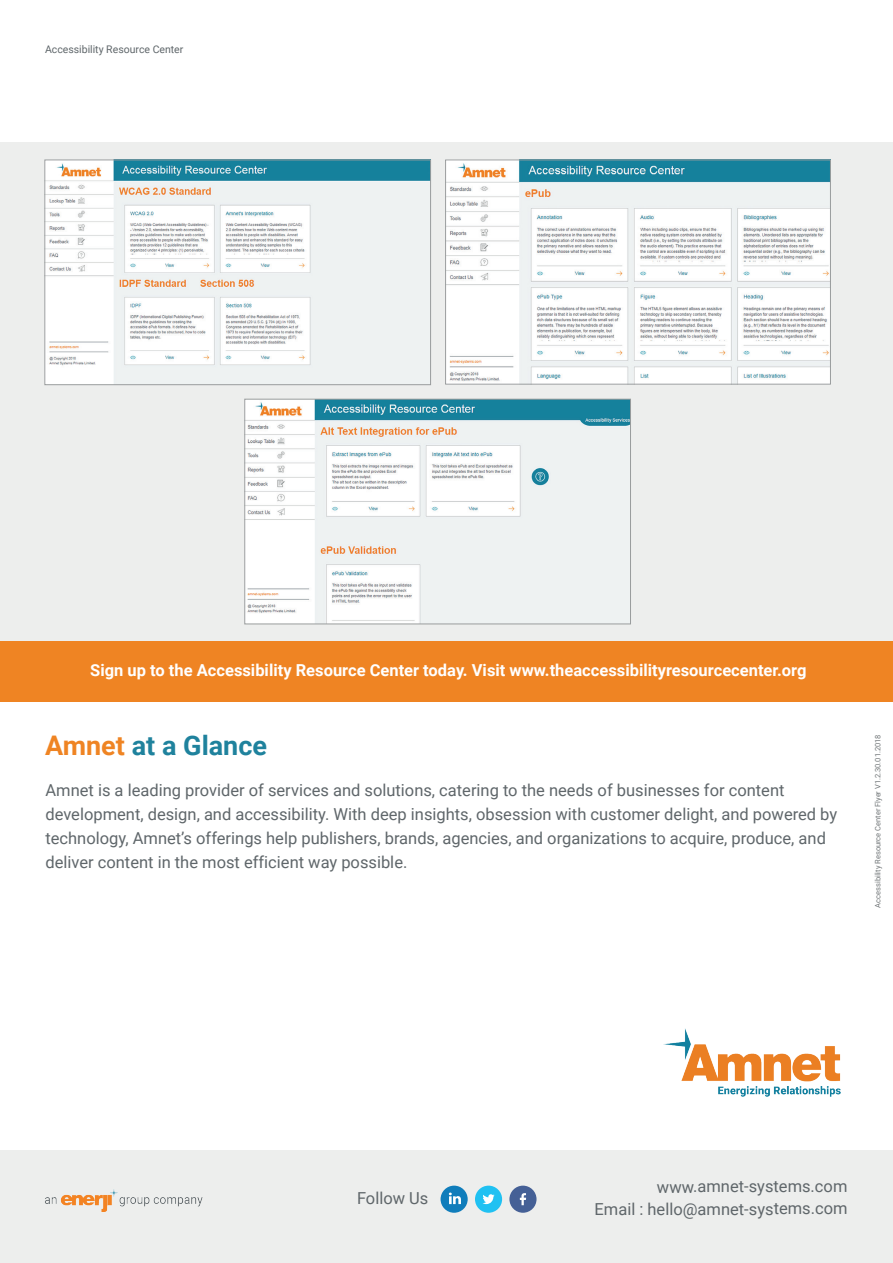
<style>
.page{position:relative;width:893px;height:1263px;background:#fff}
.page>*{position:absolute;margin:0;border:0;box-sizing:border-box;transform-origin:0 0}
.t1{font:700 27px "Roboto";color:#1f829d}
.t2{font:16.5px/24px "Roboto";color:#5f666a}
.t3{font:700 16.5px "Roboto";color:#fff}
.t4{font:10.5px "Roboto";color:#5f666a}
.t5{font:7.5px "Roboto";color:#707577}
.s1{color:#ef8423}
</style>
<div class="page">
<div style="left:0;top:641px;width:893px;height:60px;background:#ef8423"></div>
<div style="left:0;top:1150px;width:893px;height:113px;background:#edeeed"></div>
<div style="left:0;top:143px;width:893px;height:498px;background:#edeeed"></div>
<img style="left:47px;top:162px;width:382px;height:221px">
<div style="left:45px;top:160px;width:386px;height:225px;border:1px solid #999c9d"></div>
<img style="left:447px;top:162px;width:382px;height:220px">
<div style="left:445px;top:160px;width:386px;height:224px;border:1px solid #999c9d"></div>
<img style="left:247px;top:401px;width:382px;height:221px">
<div style="left:245px;top:399px;width:386px;height:225px;border:1px solid #999c9d"></div>
<img style="left:663px;top:1029px;width:177px;height:67px">
<img style="left:45px;top:1190px;width:157px;height:22px">
<div style="left:441px;top:1185px;width:27px;height:28px;background:#107dbb;border-radius:50%"></div>
<svg style="left:449px;top:1192px;width:12px;height:12px"></svg>
<div style="left:475px;top:1185px;width:27px;height:28px;background:#20c1f2;border-radius:50%"></div>
<svg style="left:482px;top:1194px;width:13px;height:10px"></svg>
<div style="left:509px;top:1185px;width:28px;height:28px;background:#456096;border-radius:50%"></div>
<svg style="left:520px;top:1193px;width:6px;height:12px"></svg>
<p class="t4" style="left:45px;top:41px;width:140px">Accessibility Resource Center</p>
<p class="t3" style="left:90px;top:659px;width:718px">Sign up to the Accessibility Resource Center today. Visit www.theaccessibilityresourcecenter.org</p>
<h2 class="t1" style="left:45px;top:726px;width:223px"><span class="s1">Amnet</span> at a Glance</h2>
<p class="t2" style="left:45px;top:777px;width:793px">Amnet is a leading provider of services and solutions, catering to the needs of businesses for content development, design, and accessibility. With deep insights, obsession with customer delight, and powered by technology, Amnet’s offerings help publishers, brands, agencies, and organizations to acquire, produce, and deliver content in the most efficient way possible.</p>
<p class="t5" style="left:872px;top:908px;width:175px;rotate:-90deg">Accessibility Resource Center Flyer V1.2.30.01.2018</p>
<p class="t2" style="left:357px;top:1186px;width:73px">Follow Us</p>
<p class="t2" style="left:657px;top:1174px;width:192px">www.amnet-systems.com</p>
<p class="t2" style="left:594px;top:1196px;width:255px">Email : hello@amnet-systems.com</p>
</div>
